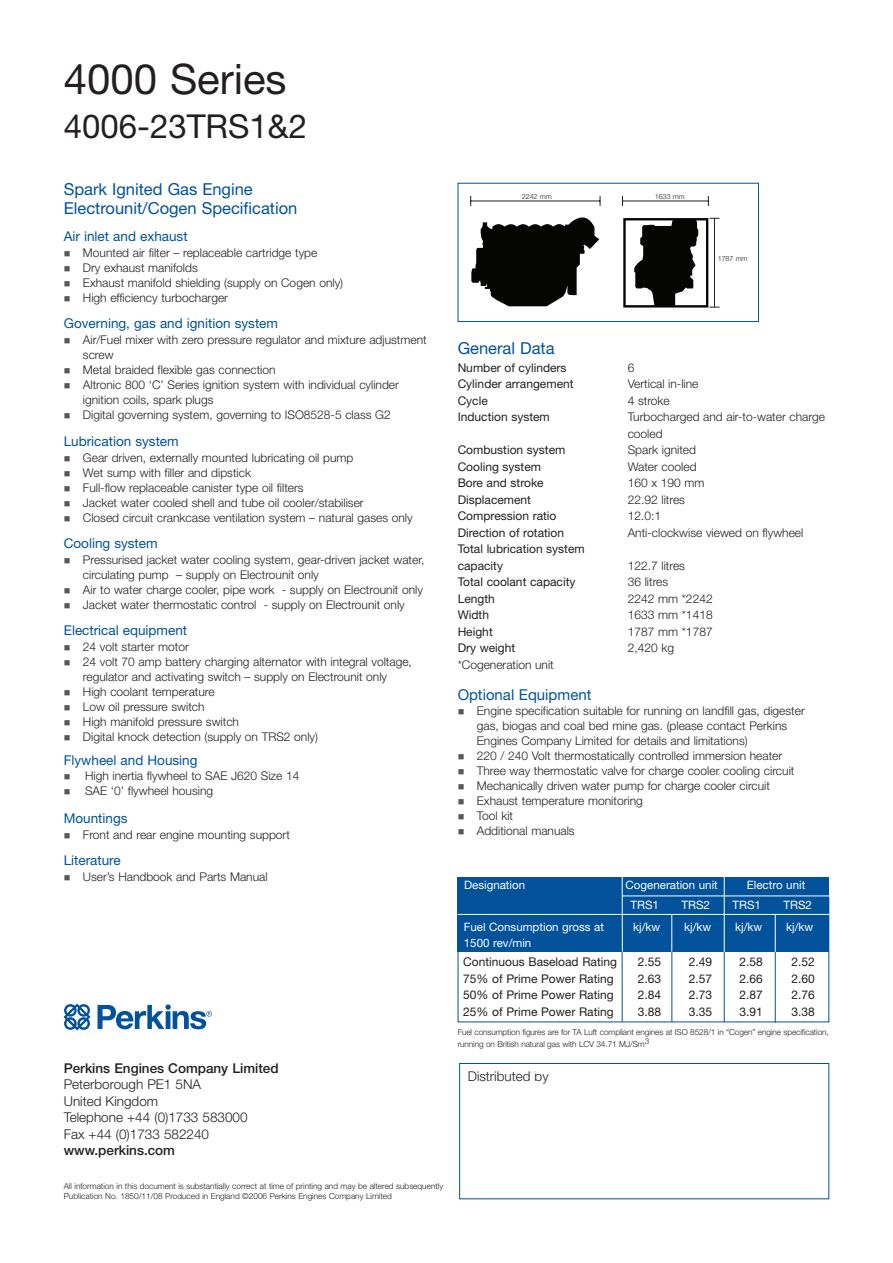
<style>
.page{position:relative;width:893px;height:1263px;background:#fff}
.page>*{position:absolute;margin:0;border:0;box-sizing:border-box;transform-origin:0 0}
.t1{font:42px "Helvetica Neue";color:#231f20}
.t2{font:33px "Helvetica Neue";color:#231f20}
.t3{font:16.5px/19.5px "Helvetica Neue";color:#01529b}
.t4{font:15px "Helvetica Neue";color:#01529b}
.t5{font:13.5px "Helvetica Neue";color:#01529b}
.t6{font:300 13.5px/16.5px "Helvetica Neue";color:#231f20}
.t7{font:500 13.5px "Helvetica Neue";color:#231f20}
.t8{font:300 12px/15px "Helvetica Neue";color:#231f20}
.t9{font:12px/16.5px "Helvetica Neue";color:#231f20}
.t10{font:11.55px "Helvetica Neue";color:#fff}
.t11{font:300 8.25px/10.5px "Helvetica Neue";color:#231f20}
.t12{font:300 7.05px "Helvetica Neue";color:#231f20}
</style>
<div class="page">
<hr style="left:775px;top:898px;width:1px;height:124px;background:#01529b">
<hr style="left:724px;top:898px;width:1px;height:124px;background:#01529b">
<hr style="left:622px;top:201px;width:86px;height:1px;background:#231f20">
<svg style="left:470px;top:196px;width:131px;height:110px"></svg>
<svg style="left:623px;top:217px;width:96px;height:91px"></svg>
<div style="left:458px;top:183px;width:301px;height:139px;border:1px solid #01529b"></div>
<div style="left:459px;top:1063px;width:370px;height:136px;border:1px solid #01529b"></div>
<svg style="left:64px;top:1003px;width:27px;height:27px"></svg>
<svg style="left:98px;top:1004px;width:114px;height:25px"></svg>
<hr style="left:622px;top:950px;width:1px;height:71px;background:#01529b">
<hr style="left:671px;top:898px;width:1px;height:124px;background:#01529b">
<div style="left:458px;top:877px;width:371px;height:75px;background:#01529b"></div>
<hr style="left:622px;top:877px;width:1px;height:75px;background:#fff">
<hr style="left:622px;top:895px;width:207px;height:1px;background:#fff">
<hr style="left:671px;top:914px;width:1px;height:38px;background:#fff">
<hr style="left:458px;top:914px;width:371px;height:1px;background:#fff">
<hr style="left:724px;top:877px;width:1px;height:75px;background:#fff">
<hr style="left:775px;top:914px;width:1px;height:38px;background:#fff">
<h1 class="t1" style="left:64px;top:64px;width:224px">4000 Series</h1>
<h2 class="t2" style="left:64px;top:115px;width:245px">4006-23TRS1&amp;2</h2>
<h3 class="t3" style="left:64px;top:181px;width:235px">Spark Ignited Gas Engine<br>Electrounit/Cogen Specification</h3>
<p class="t5" style="left:64px;top:232px;width:125px">Air inlet and exhaust</p>
<p class="t8" style="left:83px;top:247px;width:262px">Mounted air filter – replaceable cartridge type<br>Dry exhaust manifolds<br>Exhaust manifold shielding (supply on Cogen only)<br>High efficiency turbocharger</p>
<p class="t5" style="left:64px;top:319px;width:216px">Governing, gas and ignition system</p>
<p class="t8" style="left:83px;top:334px;width:345px">Air/Fuel mixer with zero pressure regulator and mixture adjustment screw<br>Metal braided flexible gas connection<br>Altronic 800 ‘C’ Series ignition system with individual cylinder ignition coils, spark plugs<br>Digital governing system, governing to ISO8528-5 class G2</p>
<p class="t5" style="left:64px;top:436px;width:116px">Lubrication system</p>
<p class="t8" style="left:83px;top:451px;width:331px">Gear driven, externally mounted lubricating oil pump<br>Wet sump with filler and dipstick<br>Full-flow replaceable canister type oil filters<br>Jacket water cooled shell and tube oil cooler/stabiliser<br>Closed circuit crankcase ventilation system – natural gases only</p>
<p class="t5" style="left:64px;top:538px;width:95px">Cooling system</p>
<p class="t8" style="left:83px;top:553px;width:343px">Pressurised jacket water cooling system, gear-driven jacket water, circulating pump – supply on Electrounit only<br>Air to water charge cooler, pipe work - supply on Electrounit only Jacket water thermostatic control - supply on Electrounit only</p>
<p class="t5" style="left:64px;top:625px;width:125px">Electrical equipment</p>
<p class="t8" style="left:83px;top:640px;width:331px">24 volt starter motor<br>24 volt 70 amp battery charging alternator with integral voltage, regulator and activating switch – supply on Electrounit only High coolant temperature<br>Low oil pressure switch<br>High manifold pressure switch<br>Digital knock detection (supply on TRS2 only)</p>
<p class="t5" style="left:64px;top:756px;width:135px">Flywheel and Housing</p>
<p class="t8" style="left:85px;top:770px;width:216px">High inertia flywheel to SAE J620 Size 14<br>SAE ‘0’ flywheel housing</p>
<p class="t5" style="left:64px;top:813px;width:65px">Mountings</p>
<p class="t8" style="left:83px;top:828px;width:209px">Front and rear engine mounting support</p>
<p class="t5" style="left:64px;top:855px;width:58px">Literature</p>
<p class="t8" style="left:83px;top:870px;width:186px">User’s Handbook and Parts Manual</p>
<p class="t7" style="left:64px;top:1063px;width:216px">Perkins Engines Company Limited</p>
<p class="t6" style="left:64px;top:1077px;width:185px">Peterborough PE1 5NA<br>United Kingdom<br>Telephone +44 (0)1733 583000<br>Fax +44 (0)1733 582240</p>
<p class="t7" style="left:64px;top:1145px;width:113px">www.perkins.com</p>
<p class="t11" style="left:64px;top:1181px;width:381px">All information in this document is substantially correct at time of printing and may be altered subsequently<br>Publication No. 1850/11/08 Produced in England ©2006 Perkins Engines Company Limited</p>
<p class="t12" style="left:522px;top:194px;width:31px">2242 mm</p>
<p class="t12" style="left:655px;top:194px;width:31px">1633 mm</p>
<p class="t12" style="left:718px;top:256px;width:31px">1787 mm</p>
<h3 class="t3" style="left:458px;top:340px;width:98px">General Data</h3>
<p class="t9" style="left:458px;top:360px;width:110px">Number of cylinders</p>
<p class="t8" style="left:628px;top:361px;width:8px">6</p>
<p class="t9" style="left:458px;top:377px;width:117px">Cylinder arrangement</p>
<p class="t8" style="left:628px;top:377px;width:72px">Vertical in-line</p>
<p class="t9" style="left:458px;top:393px;width:32px">Cycle</p>
<p class="t8" style="left:628px;top:394px;width:44px">4 stroke</p>
<p class="t9" style="left:458px;top:410px;width:94px">Induction system</p>
<p class="t8" style="left:628px;top:410px;width:199px;line-height:16.5px">Turbocharged and air-to-water charge cooled</p>
<p class="t9" style="left:458px;top:443px;width:109px">Combustion system</p>
<p class="t8" style="left:628px;top:443px;width:70px">Spark ignited</p>
<p class="t9" style="left:458px;top:459px;width:85px">Cooling system</p>
<p class="t8" style="left:628px;top:460px;width:70px">Water cooled</p>
<p class="t9" style="left:458px;top:476px;width:88px">Bore and stroke</p>
<p class="t8" style="left:628px;top:476px;width:78px">160 x 190 mm</p>
<p class="t9" style="left:458px;top:492px;width:75px">Displacement</p>
<p class="t8" style="left:628px;top:493px;width:59px">22.92 litres</p>
<p class="t9" style="left:458px;top:509px;width:100px">Compression ratio</p>
<p class="t8" style="left:628px;top:509px;width:35px">12.0:1</p>
<p class="t9" style="left:458px;top:525px;width:108px">Direction of rotation</p>
<p class="t8" style="left:628px;top:526px;width:177px">Anti-clockwise viewed on flywheel</p>
<p class="t9" style="left:458px;top:542px;width:129px">Total lubrication system capacity</p>
<p class="t8" style="left:628px;top:559px;width:59px">122.7 litres</p>
<p class="t9" style="left:458px;top:575px;width:119px">Total coolant capacity</p>
<p class="t8" style="left:628px;top:575px;width:42px">36 litres</p>
<p class="t9" style="left:458px;top:591px;width:39px">Length</p>
<p class="t8" style="left:628px;top:592px;width:86px">2242 mm *2242</p>
<p class="t9" style="left:458px;top:608px;width:33px">Width</p>
<p class="t8" style="left:628px;top:608px;width:86px">1633 mm *1418</p>
<p class="t9" style="left:458px;top:624px;width:37px">Height</p>
<p class="t8" style="left:628px;top:625px;width:86px">1787 mm *1787</p>
<p class="t9" style="left:458px;top:641px;width:59px">Dry weight</p>
<p class="t8" style="left:628px;top:641px;width:48px">2,420 kg</p>
<p class="t8" style="left:458px;top:658px;width:98px">*Cogeneration unit</p>
<p class="t4" style="left:458px;top:690px;width:135px">Optional Equipment</p>
<p class="t8" style="left:477px;top:705px;width:329px">Engine specification suitable for running on landfill gas, digester gas, biogas and coal bed mine gas. (please contact Perkins Engines Company Limited for details and limitations)<br>220 / 240 Volt thermostatically controlled immersion heater Three way thermostatic valve for charge cooler cooling circuit Mechanically driven water pump for charge cooler circuit Exhaust temperature monitoring<br>Tool kit<br>Additional manuals</p>
<p class="t10" style="left:464px;top:881px;width:63px">Designation</p>
<p class="t10" style="left:626px;top:881px;width:94px">Cogeneration unit</p>
<p class="t10" style="left:747px;top:881px;width:60px">Electro unit</p>
<p class="t10" style="left:630px;top:900px;width:30px">TRS1</p>
<p class="t10" style="left:682px;top:900px;width:30px">TRS2</p>
<p class="t10" style="left:733px;top:900px;width:30px">TRS1</p>
<p class="t10" style="left:784px;top:900px;width:30px">TRS2</p>
<p class="t10" style="left:464px;top:922px;width:142px">Fuel Consumption gross at</p>
<p class="t10" style="left:633px;top:922px;width:29px">kj/kw</p>
<p class="t10" style="left:684px;top:922px;width:29px">kj/kw</p>
<p class="t10" style="left:735px;top:922px;width:29px">kj/kw</p>
<p class="t10" style="left:786px;top:922px;width:29px">kj/kw</p>
<p class="t10" style="left:464px;top:939px;width:69px">1500 rev/min</p>
<p class="t9" style="left:463px;top:955px;width:155px">Continuous Baseload Rating</p>
<p class="t9" style="left:638px;top:955px;width:25px">2.55</p>
<p class="t9" style="left:689px;top:955px;width:25px">2.49</p>
<p class="t9" style="left:739px;top:955px;width:25px">2.58</p>
<p class="t9" style="left:791px;top:955px;width:25px">2.52</p>
<p class="t9" style="left:463px;top:971px;width:152px">75% of Prime Power Rating</p>
<p class="t9" style="left:638px;top:971px;width:25px">2.63</p>
<p class="t9" style="left:689px;top:971px;width:25px">2.57</p>
<p class="t9" style="left:739px;top:971px;width:25px">2.66</p>
<p class="t9" style="left:791px;top:971px;width:25px">2.60</p>
<p class="t9" style="left:463px;top:988px;width:152px">50% of Prime Power Rating</p>
<p class="t9" style="left:638px;top:988px;width:25px">2.84</p>
<p class="t9" style="left:689px;top:988px;width:25px">2.73</p>
<p class="t9" style="left:739px;top:988px;width:25px">2.87</p>
<p class="t9" style="left:791px;top:988px;width:25px">2.76</p>
<p class="t9" style="left:463px;top:1004px;width:152px">25% of Prime Power Rating</p>
<p class="t9" style="left:638px;top:1004px;width:25px">3.88</p>
<p class="t9" style="left:689px;top:1004px;width:25px">3.35</p>
<p class="t9" style="left:739px;top:1004px;width:25px">3.91</p>
<p class="t9" style="left:791px;top:1004px;width:25px">3.38</p>
<p class="t11" style="left:458px;top:1027px;width:373px;line-height:11.2px">Fuel consumption figures are for TA Luft compliant engines at ISO 8528/1 in “Cogen” engine specification, running on British natural gas with LCV 34.71 MJ/Sm3</p>
<p class="t6" style="left:468px;top:1069px;width:82px">Distributed by</p>
</div>
